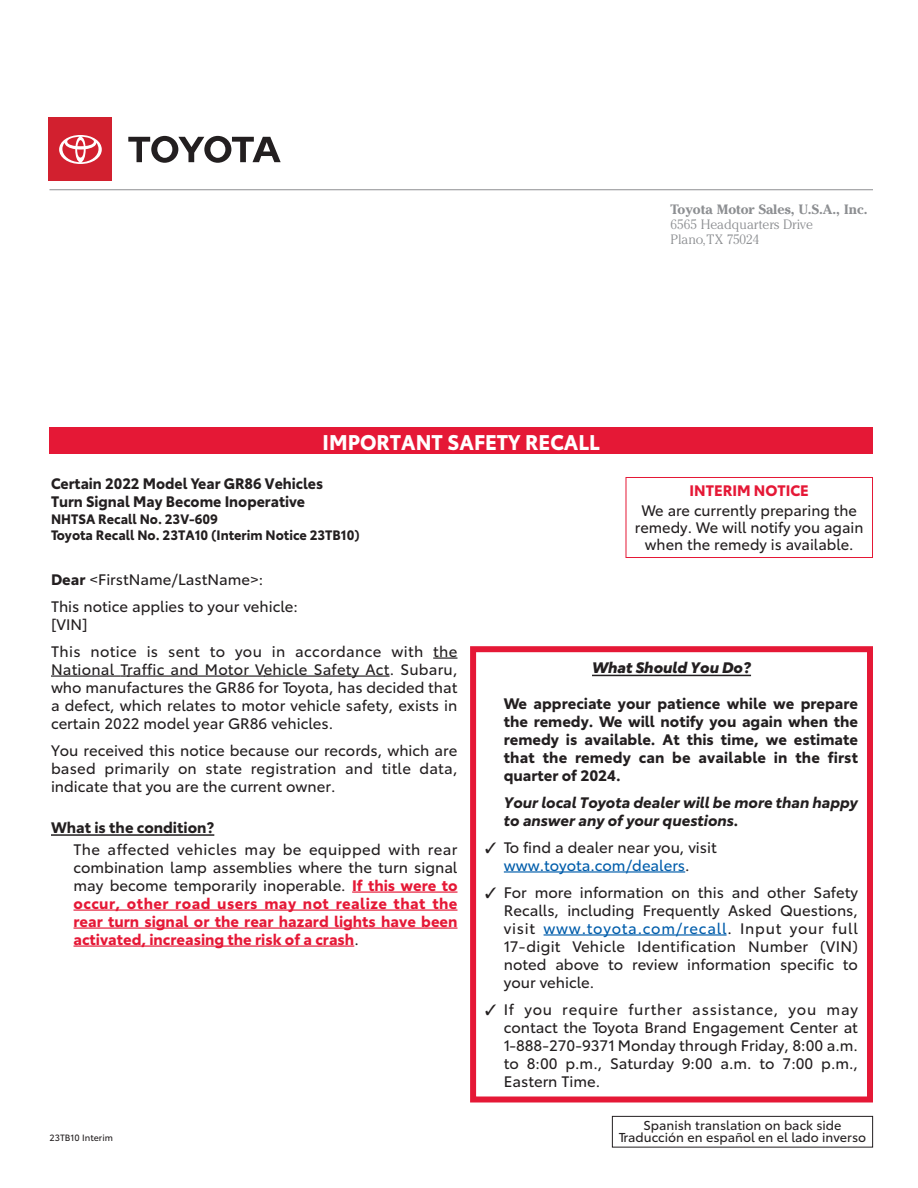
<style>
.page{position:relative;width:918px;height:1188px;background:#fff}
.page>*{position:absolute;margin:0;border:0;box-sizing:border-box;transform-origin:0 0}
.t1{font:700 21px "Toyota Type";color:#fff;scale:.96 1}
.t2{font:15px/18px "Toyota Type";color:#231f20;text-align:justify}
.t3{font:700 15px/18px "Toyota Type";color:#e51836;text-align:justify}
.t4{font:700 15px/18px "Toyota Type";color:#231f20;text-align:justify}
.t5{font:italic 700 15px/18px "Toyota Type";color:#231f20}
.t6{font:700 15px/18px "Toyota Type";color:#231f20;scale:.96 1}
.t7{font:15px/27px "Toyota Type";letter-spacing:.025em;color:#231f20}
.t8{font:italic 900 15px "Toyota Type";color:#231f20}
.t9{font:700 13.5px/16.5px "Toyota Type";color:#231f20;scale:.96 1}
.t10{font:300 13.5px/15px "Cheltenham";color:#8d8f92}
.t11{font:700 13.5px "Cheltenham";color:#8d8f92}
.t12{font:12.75px/12px "Toyota Type";color:#231f20;text-align:center}
.t13{font:9px "Toyota Type";color:#231f20}
.s1{font-weight:700}
.s2{font-weight:400;color:#231f20}
.s3{color:#fff}
.s4{color:#015dab}
</style>
<div class="page">
<div style="left:50px;top:428px;width:823px;height:26px;background:#e51836"></div>
<hr style="left:433px;top:657px;width:25px;height:2px;background:#231f20">
<hr style="left:51px;top:675px;width:69px;height:2px;background:#231f20">
<svg style="left:120px;top:675px;width:7px;height:2px"></svg>
<hr style="left:127px;top:675px;width:138px;height:2px;background:#231f20">
<hr style="left:264px;top:675px;width:126px;height:2px;background:#231f20">
<hr style="left:51px;top:834px;width:163px;height:2px;background:#231f20">
<hr style="left:352px;top:891px;width:106px;height:2px;background:#e51836">
<hr style="left:74px;top:909px;width:384px;height:2px;background:#e51836">
<hr style="left:74px;top:927px;width:384px;height:2px;background:#e51836">
<hr style="left:74px;top:945px;width:280px;height:2px;background:#e51836">
<hr style="left:50px;top:189px;width:823px;height:1px;background:#8d8f92">
<div style="left:625px;top:477px;width:248px;height:81px;border:1px solid #e51836"></div>
<hr style="left:592px;top:675px;width:159px;height:1px;background:#231f20">
<hr style="left:504px;top:871px;width:181px;height:2px;background:#015dab">
<hr style="left:544px;top:934px;width:183px;height:2px;background:#015dab">
<div style="left:470px;top:646px;width:403px;height:456px;border:6px solid #e51836"></div>
<div style="left:48px;top:118px;width:64px;height:63px;background:#d2202f"></div>
<svg style="left:128px;top:136px;width:153px;height:27px"></svg>
<svg style="left:59px;top:135px;width:43px;height:29px"></svg>
<div style="left:612px;top:1116px;width:261px;height:32px;border:1px solid #231f20"></div>
<p class="t11" style="left:670px;top:205px;width:199px">Toyota Motor Sales, U.S.A., Inc.</p>
<p class="t10" style="left:670px;top:218px;width:144px">6565 Headquarters Drive<br>Plano,TX 75024</p>
<h1 class="t1" style="left:323px;top:435px;width:290px">IMPORTANT SAFETY RECALL</h1>
<p class="t6" style="left:51px;top:476px;width:285px">Certain 2022 Model Year GR86 Vehicles<br>Turn Signal May Become Inoperative</p>
<p class="t9" style="left:51px;top:512px;width:323px">NHTSA Recall No. 23V-609<br>Toyota Recall No. 23TA10 (Interim Notice 23TB10)</p>
<p class="t2" style="left:51px;top:568px;width:249px;line-height:27px"><span class="s1">Dear</span> &lt;FirstName/LastName&gt;:<br>This notice applies to your vehicle:</p>
<p class="t7" style="left:51px;top:613px;width:408px">[VIN]<br>This notice is sent to you in accordance with the</p>
<p class="t2" style="left:51px;top:662px;width:408px">National Traffic and Motor Vehicle Safety Act. Subaru, who manufactures the GR86 for Toyota, has decided that a defect, which relates to motor vehicle safety, exists in certain 2022 model year GR86 vehicles.</p>
<p class="t2" style="left:51px;top:743px;width:408px">You received this notice because our records, which are based primarily on state registration and title data, indicate that you are the current owner.</p>
<p class="t4" style="left:51px;top:820px;width:165px">What is the condition?</p>
<p class="t3" style="left:74px;top:842px;width:386px"><span class="s2">The affected vehicles may be equipped with rear combination lamp assemblies where the turn signal may become temporarily inoperable.</span> If this were to occur, other road users may not realize that the rear turn signal or the rear hazard lights have been activated, increasing the risk of a crash<span class="s2">.</span></p>
<p class="t13" style="left:50px;top:1134px;width:65px">23TB10 Interim</p>
<p class="t3" style="left:690px;top:483px;width:121px">INTERIM NOTICE</p>
<p class="t2" style="left:635px;top:503px;width:230px;line-height:17.2px;text-align:center">We are currently preparing the remedy. We will notify you again when the remedy is available.</p>
<p class="t8" style="left:592px;top:662px;width:161px">What Should You Do?</p>
<p class="t4" style="left:504px;top:696px;width:356px;text-indent:-19px"><span class="s3">✓</span> We appreciate your patience while we prepare the remedy. We will notify you again when the remedy is available. At this time, we estimate that the remedy can be available in the first quarter of 2024.</p>
<p class="t5" style="left:504px;top:795px;width:356px;text-indent:-19px"><span class="s3">✓</span> Your local Toyota dealer will be more than happy to answer any of your questions.</p>
<p class="t2" style="left:485px;top:840px;width:233px;text-align:center">✓ To find a dealer near you, visit <span class="s4">www.toyota.com/dealers</span>.</p>
<p class="t2" style="left:504px;top:885px;width:356px;text-indent:-19px">✓ For more information on this and other Safety Recalls, including Frequently Asked Questions, visit <span class="s4">www.toyota.com/recall</span>. Input your full 17-digit Vehicle Identification Number (VIN) noted above to review information specific to your vehicle.</p>
<p class="t2" style="left:504px;top:1002px;width:356px;text-indent:-19px">✓ If you require further assistance, you may contact the Toyota Brand Engagement Center at 1-888-270-9371 Monday through Friday, 8:00 a.m. to 8:00 p.m., Saturday 9:00 a.m. to 7:00 p.m., Eastern Time.</p>
<p class="t12" style="left:619px;top:1120px;width:249px">Spanish translation on back side<br>Traducción en español en el lado inverso</p>
</div>
